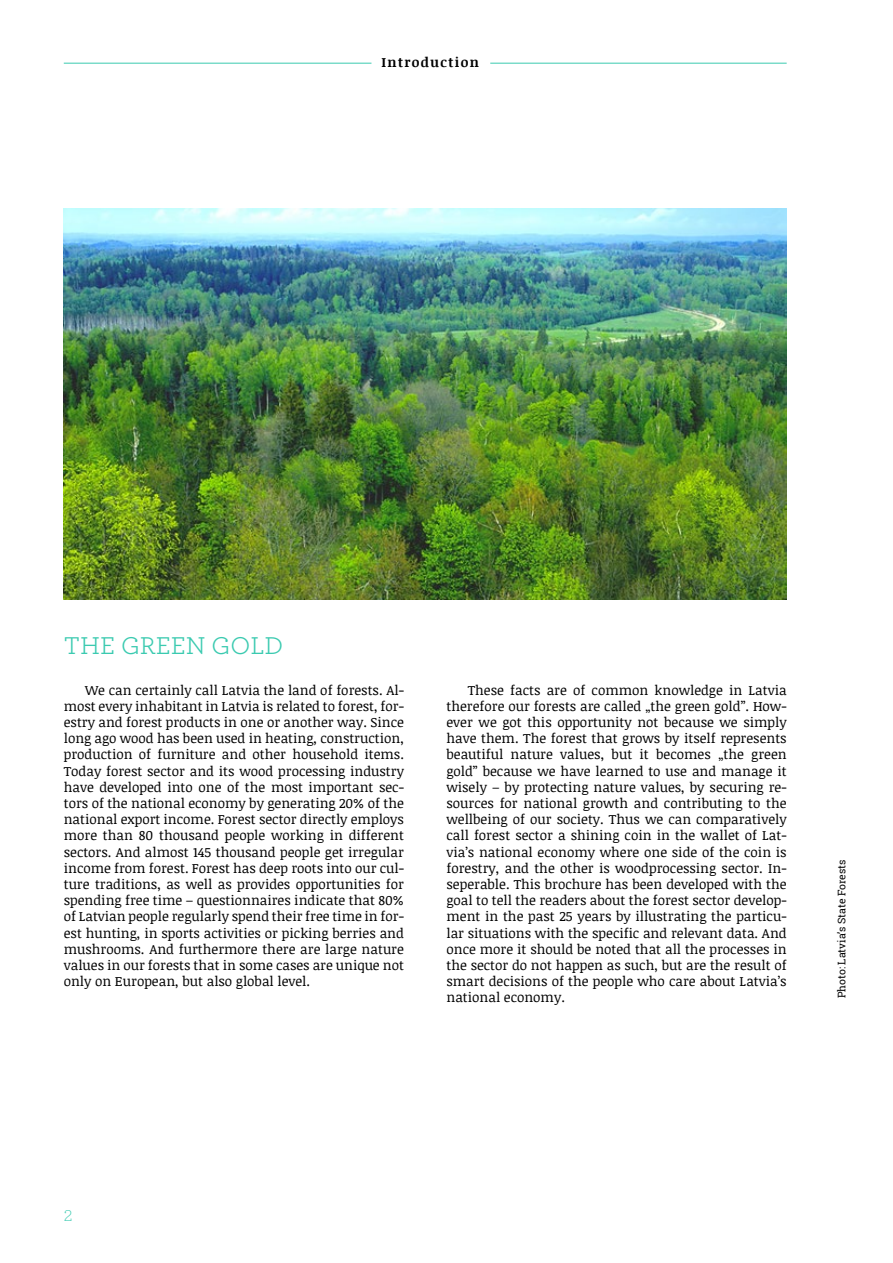
<style>
.page{position:relative;width:893px;height:1263px;background:#fff}
.page>*{position:absolute;margin:0;border:0;box-sizing:border-box;transform-origin:0 0}
.t1{font:25.5px "Archer Pro";color:#3bcab0}
.t2{font:300 16.5px "Archer Pro";color:#3bcab0}
.t3{font:13.5px/16.2px "Noticia Text";color:#000;text-align:justify}
.t4{font:700 13.5px "Noticia Text";letter-spacing:.1em;color:#000}
.t5{font:10.5px "Roboto Slab";color:#000}
</style>
<div class="page">
<hr style="left:64px;top:63px;width:723px;height:1px;background:#3bcab0">
<img style="left:64px;top:209px;width:723px;height:391px">
<div style="left:371px;top:53px;width:119px;height:18px;background:#fff"></div>
<p class="t4" style="left:381px;top:52px;width:99px">Introduction</p>
<h1 class="t1" style="left:64px;top:628px;width:221px">THE GREEN GOLD</h1>
<p class="t3" style="left:64px;top:681px;width:342px;text-indent:21px">We can certainly call Latvia the land of forests. Al&shy;most every inhabitant in Latvia is related to forest, for&shy;estry and forest products in one or another way. Since long ago wood has been used in heating, construction, production of furniture and other household items.<br>Today forest sector and its wood processing industry have developed into one of the most important sec&shy;tors of the national economy by generating 20% of the national export income. Forest sector directly employs more than 80 thousand people working in different sectors. And almost 145 thousand people get irregular income from forest. Forest has deep roots into our cul&shy;ture traditions, as well as provides opportunities for spending free time – questionnaires indicate that 80% of Latvian people regularly spend their free time in for&shy;est hunting, in sports activities or picking berries and mushrooms. And furthermore there are large nature values in our forests that in some cases are unique not only on European, but also global level.</p>
<p class="t3" style="left:446px;top:681px;width:342px;text-indent:21px">These facts are of common knowledge in Latvia therefore our forests are called „the green gold”. How&shy;ever we got this opportunity not because we simply have them. The forest that grows by itself represents beautiful nature values, but it becomes „the green gold” because we have learned to use and manage it wisely – by protecting nature values, by securing re&shy;sources for national growth and contributing to the wellbeing of our society. Thus we can comparatively call forest sector a shining coin in the wallet of Lat&shy;via’s national economy where one side of the coin is forestry, and the other is woodprocessing sector. In&shy;seperable. This brochure has been developed with the goal to tell the readers about the forest sector develop&shy;ment in the past 25 years by illustrating the particu&shy;lar situations with the specific and relevant data. And once more it should be noted that all the processes in the sector do not happen as such, but are the result of smart decisions of the people who care about Latvia’s national economy.</p>
<p class="t5" style="left:834px;top:998px;width:140px;rotate:-90deg">Photo: Latvia’s State Forests</p>
<p class="t2" style="left:64px;top:1204px;width:10px">2</p>
</div>
